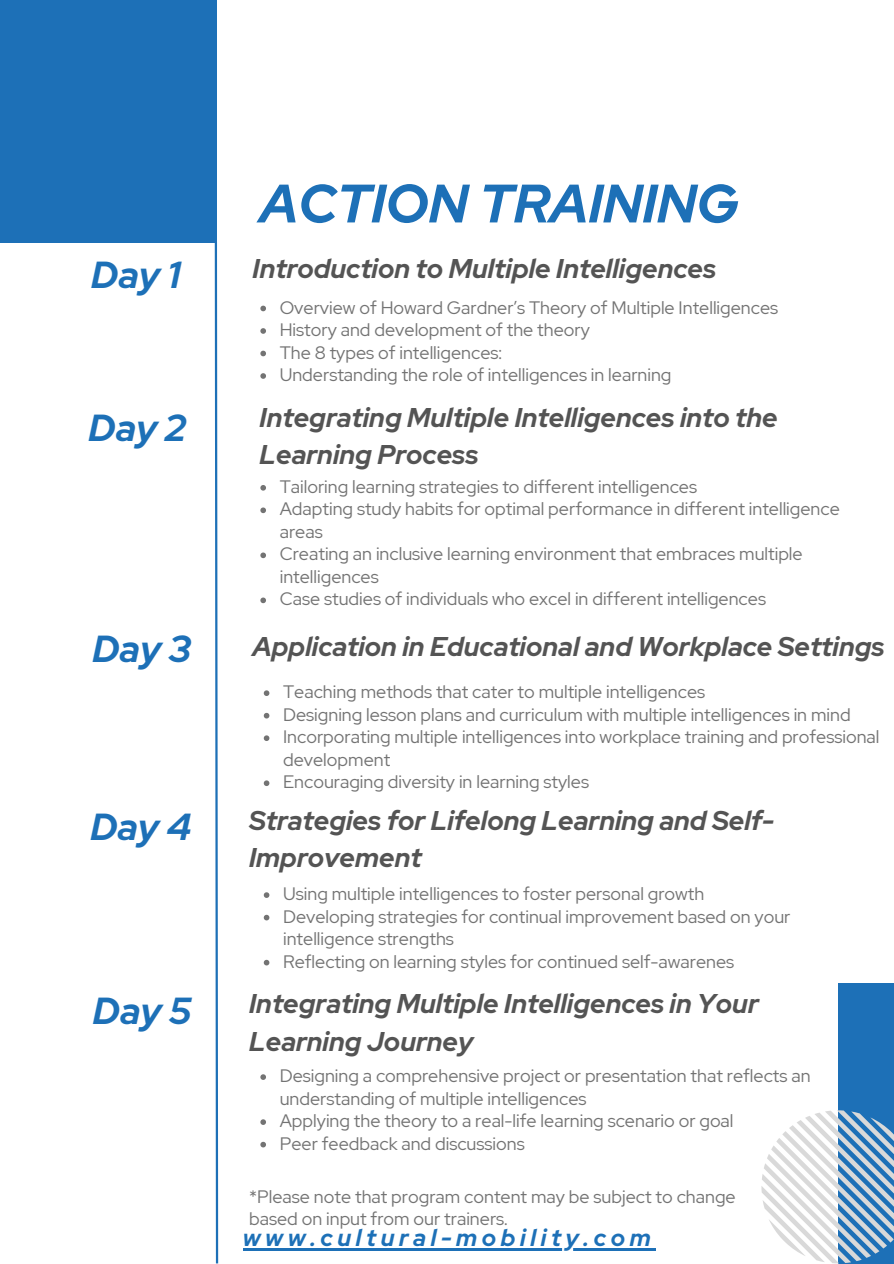
<style>
.page{position:relative;width:894px;height:1264px;background:#fff}
.page>*{position:absolute;margin:0;border:0;box-sizing:border-box;transform-origin:0 0}
.t1{font:italic 700 54px "Red Hat Display";color:#1d70b7}
.t2{font:italic 700 37.5px "Red Hat Display";color:#1d70b7}
.t3{font:italic 700 27px/37.2px "Red Hat Display";color:#545454}
.t4{font:italic 700 23.7px "Red Hat Display";letter-spacing:.195em;color:#1d70b7}
.t5{font:18px/22.5px "Red Hat Display";color:#737373}
</style>
<div class="page">
<div style="left:0;top:0;width:217px;height:242px;background:#1d70b7"></div>
<div style="left:837px;top:983px;width:56px;height:280px;background:#1d70b7"></div>
<svg style="left:761px;top:1110px;width:132px;height:153px"></svg>
<svg style="left:260px;top:306px;width:6px;height:5px"></svg>
<svg style="left:260px;top:328px;width:6px;height:6px"></svg>
<svg style="left:260px;top:351px;width:6px;height:5px"></svg>
<svg style="left:260px;top:373px;width:6px;height:6px"></svg>
<svg style="left:260px;top:485px;width:6px;height:5px"></svg>
<svg style="left:260px;top:507px;width:6px;height:6px"></svg>
<svg style="left:260px;top:552px;width:6px;height:6px"></svg>
<svg style="left:260px;top:597px;width:6px;height:6px"></svg>
<svg style="left:264px;top:690px;width:5px;height:6px"></svg>
<svg style="left:264px;top:713px;width:5px;height:5px"></svg>
<svg style="left:264px;top:735px;width:5px;height:6px"></svg>
<svg style="left:264px;top:780px;width:5px;height:6px"></svg>
<svg style="left:264px;top:892px;width:5px;height:5px"></svg>
<svg style="left:264px;top:914px;width:5px;height:6px"></svg>
<svg style="left:264px;top:959px;width:5px;height:6px"></svg>
<svg style="left:260px;top:1074px;width:6px;height:5px"></svg>
<svg style="left:260px;top:1119px;width:6px;height:5px"></svg>
<svg style="left:260px;top:1141px;width:6px;height:6px"></svg>
<svg style="left:213px;top:242px;width:6px;height:1021px"></svg>
<hr style="left:243px;top:1248px;width:412px;height:2px;background:#1d70b7">
<p class="t2" style="left:91px;top:249px;width:91px">Day 1</p>
<p class="t2" style="left:88px;top:403px;width:99px">Day 2</p>
<p class="t2" style="left:92px;top:623px;width:100px">Day 3</p>
<h2 class="t2" style="left:90px;top:801px;width:102px">Day 4</h2>
<h2 class="t2" style="left:93px;top:985px;width:100px">Day 5</h2>
<h1 class="t1" style="left:259px;top:167px;width:480px">ACTION TRAINING</h1>
<p class="t3" style="left:252px;top:249px;width:465px">Introduction to Multiple Intelligences</p>
<p class="t5" style="left:280px;top:296px;width:500px">Overview of Howard Gardner’s Theory of Multiple Intelligences</p>
<h3 class="t5" style="left:280px;top:318px;width:311px">History and development of the theory</h3>
<h2 class="t5" style="left:280px;top:341px;width:224px">The 8 types of intelligences:</h2>
<p class="t5" style="left:280px;top:363px;width:393px">Understanding the role of intelligences in learning</p>
<h2 class="t3" style="left:259px;top:399px;width:519px">Integrating Multiple Intelligences into the<br>Learning Process</h2>
<p class="t5" style="left:280px;top:475px;width:419px">Tailoring learning strategies to different intelligences</p>
<p class="t5" style="left:280px;top:497px;width:561px">Adapting study habits for optimal performance in different intelligence areas</p>
<p class="t5" style="left:280px;top:542px;width:524px">Creating an inclusive learning environment that embraces multiple intelligences</p>
<h2 class="t5" style="left:280px;top:587px;width:487px">Case studies of individuals who excel in different intelligences</h2>
<h3 class="t3" style="left:252px;top:628px;width:633px">Application in Educational and Workplace Settings</h3>
<h3 class="t5" style="left:283px;top:680px;width:423px">Teaching methods that cater to multiple intelligences</h3>
<p class="t5" style="left:283px;top:703px;width:569px">Designing lesson plans and curriculum with multiple intelligences in mind</p>
<p class="t5" style="left:283px;top:725px;width:597px">Incorporating multiple intelligences into workplace training and professional development</p>
<p class="t5" style="left:283px;top:770px;width:307px">Encouraging diversity in learning styles</p>
<p class="t3" style="left:249px;top:801px;width:526px">Strategies for Lifelong Learning and Self-<br>Improvement</p>
<h3 class="t5" style="left:283px;top:882px;width:422px">Using multiple intelligences to foster personal growth</h3>
<p class="t5" style="left:283px;top:905px;width:508px">Developing strategies for continual improvement based on your intelligence strengths</p>
<p class="t5" style="left:283px;top:950px;width:452px">Reflecting on learning styles for continued self-awarenes</p>
<p class="t3" style="left:249px;top:985px;width:511px">Integrating Multiple Intelligences in Your<br>Learning Journey</p>
<h3 class="t5" style="left:280px;top:1064px;width:532px">Designing a comprehensive project or presentation that reflects an understanding of multiple intelligences</h3>
<p class="t5" style="left:280px;top:1109px;width:455px">Applying the theory to a real-life learning scenario or goal</p>
<p class="t5" style="left:280px;top:1131px;width:246px">Peer feedback and discussions</p>
<p class="t5" style="left:249px;top:1185px;width:488px">*Please note that program content may be subject to change based on input from our trainers.</p>
<p class="t4" style="left:243px;top:1221px;width:409px">www.cultural-mobility.com</p>
</div>
